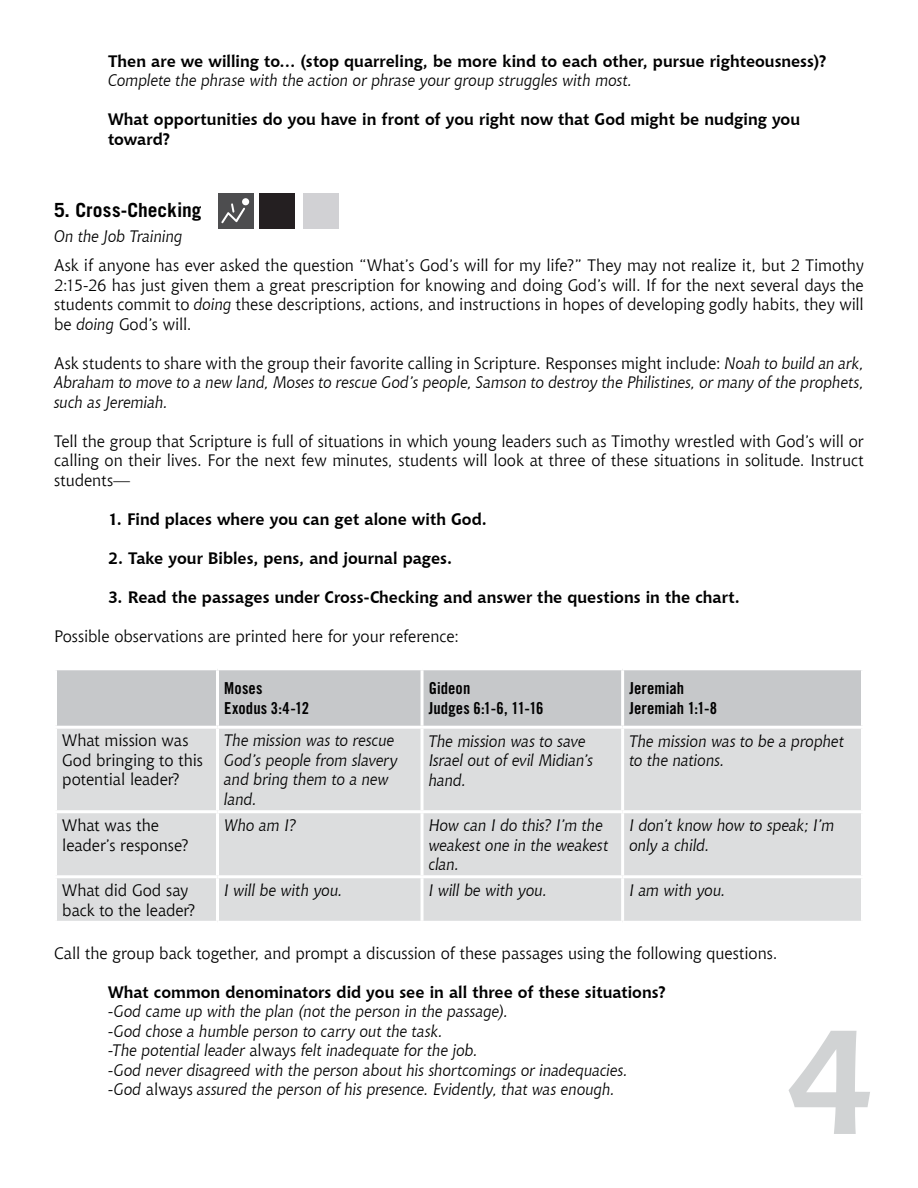
<style>
.page{position:relative;width:918px;height:1188px;background:#fff}
.page>*{position:absolute;margin:0;border:0;box-sizing:border-box;transform-origin:0 0}
.t1{font:700 150px "Chianti BT";color:#d1d3d4}
.t2{font:700 19.5px "Trade Gothic LT Std";color:#000}
.t3{font:italic 16.5px/19.5px "Chianti BT";letter-spacing:-.005em;color:#000}
.t4{font:16.5px/19.5px "Chianti BT";letter-spacing:-.005em;color:#000}
.t5{font:700 16.5px/19.5px "Chianti BT";color:#000}
.t6{font:16.5px/19.5px "Trade Gothic LT Std Bd Cn 20";letter-spacing:.005em;color:#000}
.s1{font-style:italic}
.s2{font-style:normal}
</style>
<div class="page">
<div style="left:218px;top:193px;width:35px;height:36px;background:#4d4d4f"></div>
<div style="left:260px;top:193px;width:35px;height:36px;background:#241f21"></div>
<div style="left:303px;top:193px;width:36px;height:36px;background:#d1d1d4"></div>
<div style="left:242px;top:198px;width:7px;height:7px;background:#fff;border-radius:50%"></div>
<svg style="left:221px;top:203px;width:24px;height:20px"></svg>
<div style="left:57px;top:670px;width:804px;height:56px;background:#c6c8ca"></div>
<div style="left:57px;top:729px;width:804px;height:192px;background:#dcddde"></div>
<hr style="left:216px;top:670px;width:3px;height:56px;background:#fff">
<hr style="left:421px;top:670px;width:3px;height:56px;background:#fff">
<hr style="left:621px;top:670px;width:3px;height:56px;background:#fff">
<hr style="left:216px;top:729px;width:3px;height:81px;background:#fff">
<hr style="left:421px;top:729px;width:3px;height:81px;background:#fff">
<hr style="left:621px;top:729px;width:3px;height:81px;background:#fff">
<hr style="left:54px;top:810px;width:164px;height:3px;background:#fff">
<hr style="left:218px;top:810px;width:204px;height:3px;background:#fff">
<hr style="left:216px;top:813px;width:3px;height:62px;background:#fff">
<hr style="left:422px;top:810px;width:201px;height:3px;background:#fff">
<hr style="left:421px;top:813px;width:3px;height:62px;background:#fff">
<hr style="left:623px;top:810px;width:241px;height:3px;background:#fff">
<hr style="left:621px;top:813px;width:3px;height:62px;background:#fff">
<hr style="left:54px;top:875px;width:164px;height:3px;background:#fff">
<hr style="left:218px;top:875px;width:204px;height:3px;background:#fff">
<hr style="left:216px;top:878px;width:3px;height:43px;background:#fff">
<hr style="left:422px;top:875px;width:201px;height:3px;background:#fff">
<hr style="left:421px;top:878px;width:3px;height:43px;background:#fff">
<hr style="left:623px;top:875px;width:241px;height:3px;background:#fff">
<hr style="left:621px;top:878px;width:3px;height:43px;background:#fff">
<p class="t5" style="left:108px;top:51px;width:721px">Then are we willing to… (stop quarreling, be more kind to each other, pursue righteousness)?</p>
<p class="t3" style="left:108px;top:70px;width:526px">Complete the phrase with the action or phrase your group struggles with most.</p>
<p class="t5" style="left:108px;top:109px;width:694px">What opportunities do you have in front of you right now that God might be nudging you toward?</p>
<p class="t2" style="left:54px;top:198px;width:149px">5. Cross-Checking</p>
<p class="t3" style="left:54px;top:226px;width:130px">On the Job Training</p>
<p class="t4" style="left:54px;top:256px;width:811px;text-align:justify">Ask if anyone has ever asked the question “What’s God’s will for my life?” They may not realize it, but 2 Timothy 2:15-26 has just given them a great prescription for knowing and doing God’s will. If for the next several days the students commit to <span class="s1">doing</span> these descriptions, actions, and instructions in hopes of developing godly habits, they will be <span class="s1">doing</span> God’s will.</p>
<p class="t3" style="left:54px;top:353px;width:811px;text-align:justify"><span class="s2">Ask students to share with the group their favorite calling in Scripture. Responses might include:</span> Noah to build an ark, Abraham to move to a new land, Moses to rescue God’s people, Samson to destroy the Philistines, or many of the prophets, such as Jeremiah.</p>
<p class="t4" style="left:54px;top:431px;width:811px;text-align:justify">Tell the group that Scripture is full of situations in which young leaders such as Timothy wrestled with God’s will or calling on their lives. For the next few minutes, students will look at three of these situations in solitude. Instruct students—</p>
<p class="t5" style="left:108px;top:509px;width:380px">1. Find places where you can get alone with God.</p>
<p class="t5" style="left:108px;top:548px;width:346px">2. Take your Bibles, pens, and journal pages.</p>
<p class="t5" style="left:108px;top:587px;width:633px">3. Read the passages under Cross-Checking and answer the questions in the chart.</p>
<p class="t4" style="left:54px;top:626px;width:407px">Possible observations are printed here for your reference:</p>
<p class="t6" style="left:224px;top:678px;width:86px">Moses<br>Exodus 3:4-12</p>
<p class="t6" style="left:429px;top:678px;width:116px">Gideon<br>Judges 6:1-6, 11-16</p>
<p class="t6" style="left:629px;top:678px;width:89px">Jeremiah<br>Jeremiah 1:1-8</p>
<p class="t4" style="left:62px;top:731px;width:142px">What mission was<br>God bringing to this potential leader?</p>
<p class="t3" style="left:224px;top:731px;width:175px">The mission was to rescue<br>God’s people from slavery and bring them to a new land.</p>
<p class="t3" style="left:429px;top:731px;width:166px">The mission was to save<br>Israel out of evil Midian’s hand.</p>
<p class="t3" style="left:629px;top:731px;width:216px">The mission was to be a prophet to the nations.</p>
<p class="t4" style="left:62px;top:815px;width:129px">What was the leader’s response?</p>
<p class="t3" style="left:224px;top:815px;width:74px">Who am I?</p>
<p class="t3" style="left:429px;top:815px;width:181px">How can I do this? I’m the weakest one in the weakest clan.</p>
<p class="t3" style="left:629px;top:815px;width:207px">I don’t know how to speak; I’m only a child.</p>
<p class="t4" style="left:62px;top:880px;width:135px">What did God say back to the leader?</p>
<p class="t3" style="left:224px;top:880px;width:120px">I will be with you.</p>
<p class="t3" style="left:429px;top:880px;width:120px">I will be with you.</p>
<p class="t3" style="left:629px;top:880px;width:98px">I am with you.</p>
<p class="t4" style="left:54px;top:943px;width:725px">Call the group back together, and prompt a discussion of these passages using the following questions.</p>
<p class="t5" style="left:108px;top:982px;width:560px">What common denominators did you see in all three of these situations?</p>
<p class="t3" style="left:108px;top:1002px;width:521px">-God came up with the plan (not the person in the passage).<br>-God chose a humble person to carry out the task.<br>-The potential leader <span class="s2">always</span> felt inadequate for the job.<br>-God never disagreed with the person about his shortcomings or inadequacies. -God <span class="s2">always</span> assured the person of his presence. Evidently, that was enough.</p>
<h1 class="t1" style="left:784px;top:990px;width:93px">4</h1>
</div>
